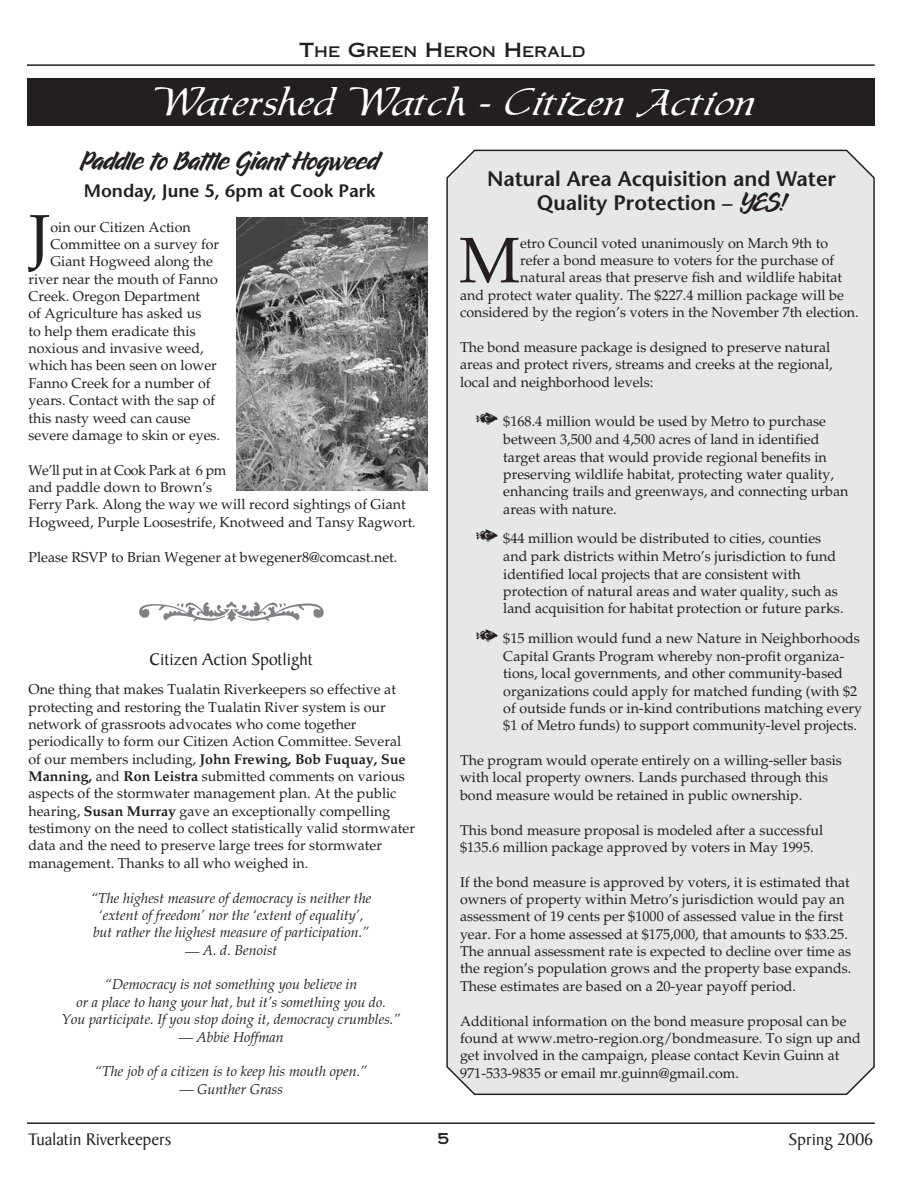
<style>
.page{position:relative;width:918px;height:1188px;background:#fff}
.page>*{position:absolute;margin:0;border:0;box-sizing:border-box;transform-origin:0 0}
.t1{font:64.35px "Palatino";color:#231f20}
.t2{font:37.8px "Ingenius";color:#fff;scale:1.11 1}
.t3{font:27px "Bravado";color:#231f20}
.t4{font:600 21px/24px "Stone Sans";color:#231f20;text-align:center}
.t5{font:18px "Baker Signet";color:#231f20}
.t6{font:600 18px "Stone Sans";color:#231f20}
.t7{font:15px "Copperplate Thirty One AB";color:#231f20}
.t8{font:14.7px "Copperplate Thirty One AB";color:#231f20}
.t9{font:14.25px/17.4px "Palatino";color:#231f20}
.t10{font:italic 14.25px/17.4px "Palatino";color:#231f20;text-align:center}
.s1{font-size:19.5px}
.s2{font-weight:700}
.s3{font-family:"Bravado";font-weight:400;font-size:27px}
.s4{font-family:"Mini Pics Lil Fishies";font-size:18px}
</style>
<div class="page">
<div style="left:446px;top:150px;width:429px;height:945px;background:#e6e7e8"></div>
<hr style="left:27px;top:1122px;width:848px;height:2px;background:#231f20">
<hr style="left:27px;top:64px;width:848px;height:2px;background:#231f20">
<div style="left:27px;top:78px;width:848px;height:48px;background:#231f20"></div>
<img style="left:237px;top:217px;width:191px;height:273px">
<p class="t8" style="left:299px;top:43px;width:288px"><span class="s1">T</span>HE <span class="s1">G</span>REEN <span class="s1">H</span>ERON <span class="s1">H</span>ERALD</p>
<h2 class="t2" style="left:155px;top:87px;width:541px">Watershed Watch — Citizen Action</h2>
<h3 class="t3" style="left:81px;top:149px;width:299px">Paddle to Battle Giant Hogweed</h3>
<p class="t6" style="left:84px;top:184px;width:293px">Monday, June 5, 6pm at Cook Park</p>
<h1 class="t1" style="left:29px;top:212px;width:23px">J</h1>
<p class="t9" style="left:50px;top:220px;width:142px">oin our Citizen Action</p>
<p class="t9" style="left:50px;top:237px;width:170px">Committee on a survey for</p>
<p class="t9" style="left:50px;top:254px;width:164px">Giant Hogweed along the</p>
<p class="t9" style="left:28px;top:272px;width:191px">river near the mouth of Fanno</p>
<p class="t9" style="left:28px;top:289px;width:173px">Creek. Oregon Department</p>
<p class="t9" style="left:28px;top:306px;width:175px">of Agriculture has asked us</p>
<p class="t9" style="left:28px;top:324px;width:169px">to help them eradicate this</p>
<p class="t9" style="left:28px;top:341px;width:177px">noxious and invasive weed,</p>
<p class="t9" style="left:28px;top:359px;width:190px">which has been seen on lower</p>
<p class="t9" style="left:28px;top:376px;width:184px">Fanno Creek for a number of</p>
<p class="t9" style="left:28px;top:393px;width:188px">years. Contact with the sap of</p>
<p class="t9" style="left:28px;top:411px;width:164px">this nasty weed can cause</p>
<p class="t9" style="left:28px;top:428px;width:193px">severe damage to skin or eyes.</p>
<p class="t9" style="left:28px;top:463px;width:389px">We’ll put in at Cook Park at 6 pm<br>and paddle down to Brown’s<br>Ferry Park. Along the way we will record sightings of Giant Hogweed, Purple Loosestrife, Knotweed and Tansy Ragwort.</p>
<p class="t9" style="left:28px;top:550px;width:371px">Please RSVP to Brian Wegener at bwegener8@comcast.net.</p>
<p class="t5" style="left:149px;top:652px;width:165px">Citizen Action Spotlight</p>
<p class="t9" style="left:28px;top:682px;width:388px">One thing that makes Tualatin Riverkeepers so effective at protecting and restoring the Tualatin River system is our network of grassroots advocates who come together periodically to form our Citizen Action Committee. Several of our members including, <span class="s2">John Frewing, Bob Fuquay, Sue Manning,</span> and <span class="s2">Ron Leistra</span> submitted comments on various aspects of the stormwater management plan. At the public hearing, <span class="s2">Susan Murray</span> gave an exceptionally compelling testimony on the need to collect statistically valid stormwater data and the need to preserve large trees for stormwater management. Thanks to all who weighed in.</p>
<p class="t10" style="left:91px;top:891px;width:282px">“The highest measure of democracy is neither the ‘extent of freedom’ nor the ‘extent of equality’, but rather the highest measure of participation.”</p>
<p class="t10" style="left:185px;top:943px;width:94px">— A. d. Benoist</p>
<p class="t10" style="left:62px;top:978px;width:340px">“Democracy is not something you believe in<br>or a place to hang your hat, but it’s something you do.<br>You participate. If you stop doing it, democracy crumbles.”</p>
<p class="t10" style="left:179px;top:1030px;width:107px">— Abbie Hoffman</p>
<p class="t10" style="left:95px;top:1064px;width:274px">“The job of a citizen is to keep his mouth open.”</p>
<p class="t10" style="left:179px;top:1082px;width:105px">— Gunther Grass</p>
<h3 class="t4" style="left:487px;top:169px;width:351px">Natural Area Acquisition and Water<br>Quality Protection – <span class="s3">YES!</span></h3>
<h1 class="t1" style="left:459px;top:235px;width:62px">M</h1>
<p class="t9" style="left:520px;top:236px;width:310px">etro Council voted unanimously on March 9th to</p>
<p class="t9" style="left:520px;top:253px;width:316px">refer a bond measure to voters for the purchase of</p>
<p class="t9" style="left:520px;top:270px;width:324px">natural areas that preserve fish and wildlife habitat</p>
<p class="t9" style="left:460px;top:288px;width:385px">and protect water quality. The $227.4 million package will be</p>
<p class="t9" style="left:460px;top:305px;width:400px">considered by the region’s voters in the November 7th election.</p>
<p class="t9" style="left:460px;top:340px;width:374px">The bond measure package is designed to preserve natural areas and protect rivers, streams and creeks at the regional, local and neighborhood levels:</p>
<p class="t9" style="left:503px;top:414px;width:347px;text-indent:-27px"><span class="s4">M</span> $168.4 million would be used by Metro to purchase between 3,500 and 4,500 acres of land in identified target areas that would provide regional benefits in preserving wildlife habitat, protecting water quality, enhancing trails and greenways, and connecting urban areas with nature.</p>
<p class="t9" style="left:503px;top:531px;width:342px;text-indent:-27px"><span class="s4">M</span> $44 million would be distributed to cities, counties and park districts within Metro’s jurisdiction to fund identified local projects that are consistent with protection of natural areas and water quality, such as land acquisition for habitat protection or future parks.</p>
<p class="t9" style="left:503px;top:631px;width:360px;text-indent:-27px"><span class="s4">M</span> $15 million would fund a new Nature in Neighborhoods Capital Grants Program whereby non-profit organiza&shy;tions, local governments, and other community-based organizations could apply for matched funding (with $2 of outside funds or in-kind contributions matching every $1 of Metro funds) to support community-level projects.</p>
<p class="t9" style="left:460px;top:753px;width:383px">The program would operate entirely on a willing-seller basis with local property owners. Lands purchased through this bond measure would be retained in public ownership.</p>
<p class="t9" style="left:460px;top:823px;width:365px">This bond measure proposal is modeled after a successful $135.6 million package approved by voters in May 1995.</p>
<p class="t9" style="left:460px;top:875px;width:393px">If the bond measure is approved by voters, it is estimated that owners of property within Metro’s jurisdiction would pay an assessment of 19 cents per $1000 of assessed value in the first year. For a home assessed at $175,000, that amounts to $33.25.<br>The annual assessment rate is expected to decline over time as the region’s population grows and the property base expands.<br>These estimates are based on a 20-year payoff period.</p>
<p class="t9" style="left:460px;top:1014px;width:402px">Additional information on the bond measure proposal can be found at www.metro-region.org/bondmeasure. To sign up and get involved in the campaign, please contact Kevin Guinn at 971-533-9835 or email mr.guinn@gmail.com.</p>
<p class="t5" style="left:28px;top:1132px;width:144px">Tualatin Riverkeepers</p>
<p class="t7" style="left:437px;top:1130px;width:13px">5</p>
<p class="t5" style="left:789px;top:1133px;width:86px">Spring 2006</p>
</div>
